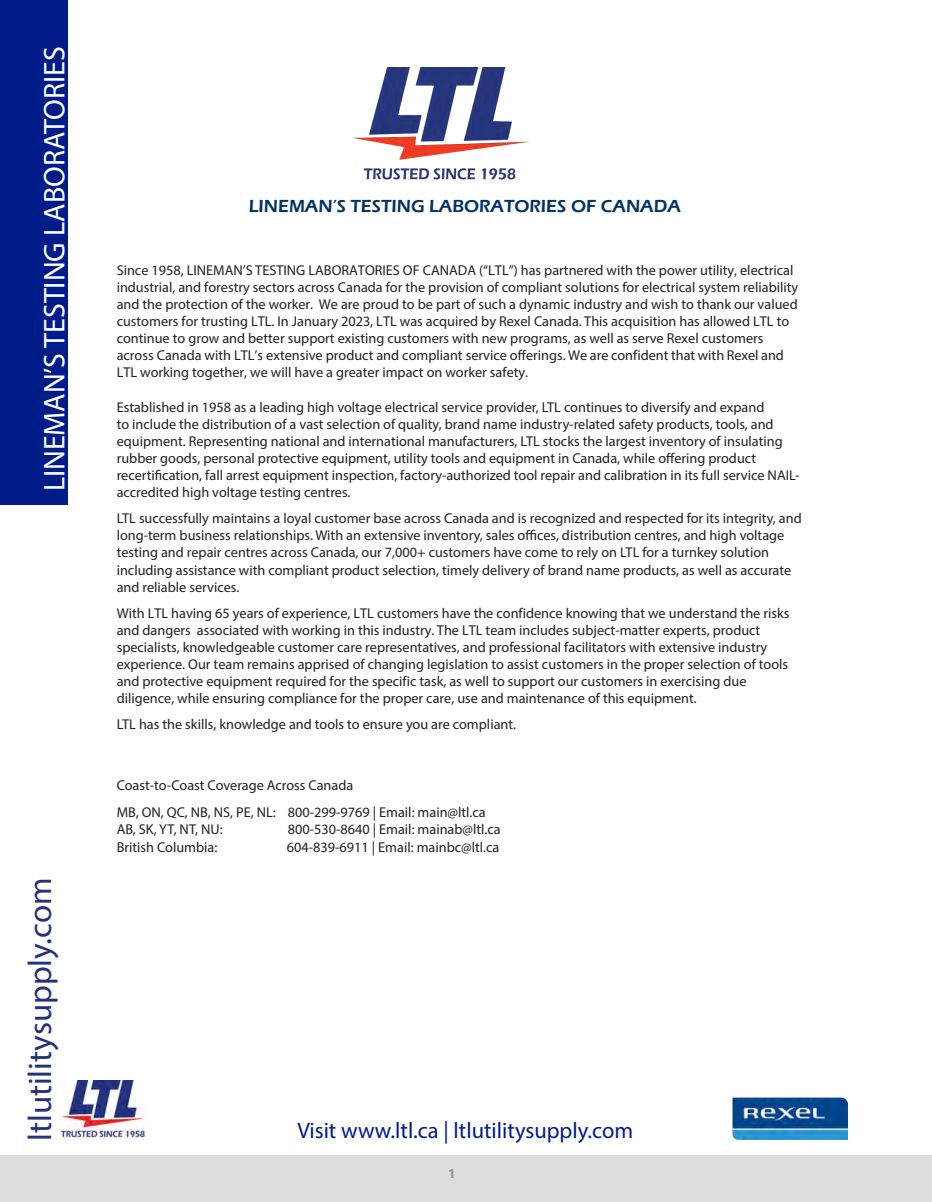
<style>
.page{position:relative;width:932px;height:1202px;background:#fff}
.page>*{position:absolute;margin:0;border:0;box-sizing:border-box;transform-origin:0 0}
.t1{font:33px "Myriad Pro";color:#253179}
.t2{font:30px "Myriad Pro";color:#fff}
.t3{font:22.5px "Myriad Pro";color:#001c88}
.t4{font:600 18px "Eras ITC";color:#036}
.t5{font:14.25px/17.1px "Myriad Pro";color:#231f20}
.t6{font:700 13.5px "Myriad Pro";color:#949090}
</style>
<div class="page">
<div style="left:0;top:1155px;width:932px;height:47px;background:#dddddb"></div>
<div style="left:0;top:0;width:68px;height:505px;background:#001c88"></div>
<img style="left:60px;top:1080px;width:87px;height:59px">
<img style="left:733px;top:1097px;width:114px;height:42px">
<img style="left:354px;top:68px;width:175px;height:112px">
<p class="t2" style="left:36px;top:491px;width:446px;rotate:-90deg">LINEMAN’S TESTING LABORATORIES</p>
<p class="t1" style="left:20px;top:1140px;width:265px;rotate:-90deg">ltlutilitysupply.com</p>
<p class="t4" style="left:249px;top:196px;width:433px">LINEMAN’S TESTING LABORATORIES OF CANADA</p>
<p class="t5" style="left:117px;top:261px;width:683px">Since 1958, LINEMAN’S TESTING LABORATORIES OF CANADA (“LTL”) has partnered with the power utility, electrical industrial, and forestry sectors across Canada for the provision of compliant solutions for electrical system reliability and the protection of the worker. We are proud to be part of such a dynamic industry and wish to thank our valued customers for trusting LTL. In January 2023, LTL was acquired by Rexel Canada. This acquisition has allowed LTL to continue to grow and better support existing customers with new programs, as well as serve Rexel customers across Canada with LTL’s extensive product and compliant service offerings. We are confident that with Rexel and LTL working together, we will have a greater impact on worker safety.</p>
<p class="t5" style="left:117px;top:398px;width:684px">Established in 1958 as a leading high voltage electrical service provider, LTL continues to diversify and expand<br>to include the distribution of a vast selection of quality, brand name industry-related safety products, tools, and equipment. Representing national and international manufacturers, LTL stocks the largest inventory of insulating rubber goods, personal protective equipment, utility tools and equipment in Canada, while offering product recertification, fall arrest equipment inspection, factory-authorized tool repair and calibration in its full service NAIL&shy;accredited high voltage testing centres.</p>
<p class="t5" style="left:117px;top:510px;width:686px">LTL successfully maintains a loyal customer base across Canada and is recognized and respected for its integrity, and long-term business relationships. With an extensive inventory, sales offices, distribution centres, and high voltage testing and repair centres across Canada, our 7,000+ customers have come to rely on LTL for a turnkey solution including assistance with compliant product selection, timely delivery of brand name products, as well as accurate and reliable services.</p>
<p class="t5" style="left:117px;top:604px;width:674px">With LTL having 65 years of experience, LTL customers have the confidence knowing that we understand the risks and dangers associated with working in this industry. The LTL team includes subject-matter experts, product specialists, knowledgeable customer care representatives, and professional facilitators with extensive industry experience. Our team remains apprised of changing legislation to assist customers in the proper selection of tools and protective equipment required for the specific task, as well to support our customers in exercising due diligence, while ensuring compliance for the proper care, use and maintenance of this equipment.</p>
<p class="t5" style="left:117px;top:716px;width:401px">LTL has the skills, knowledge and tools to ensure you are compliant.</p>
<p class="t5" style="left:117px;top:776px;width:238px">Coast-to-Coast Coverage Across Canada</p>
<p class="t5" style="left:117px;top:803px;width:370px">MB, ON, QC, NB, NS, PE, NL: 800-299-9769 | Email: main@ltl.ca</p>
<p class="t5" style="left:117px;top:820px;width:108px">AB, SK, YT, NT, NU:</p>
<p class="t5" style="left:288px;top:820px;width:214px">800-530-8640 | Email: mainab@ltl.ca</p>
<p class="t5" style="left:117px;top:838px;width:102px">British Columbia:</p>
<p class="t5" style="left:287px;top:838px;width:214px">604-839-6911 | Email: mainbc@ltl.ca</p>
<p class="t3" style="left:297px;top:1116px;width:337px">Visit www.ltl.ca | ltlutilitysupply.com</p>
<p class="t6" style="left:448px;top:1164px;width:9px">1</p>
</div>
